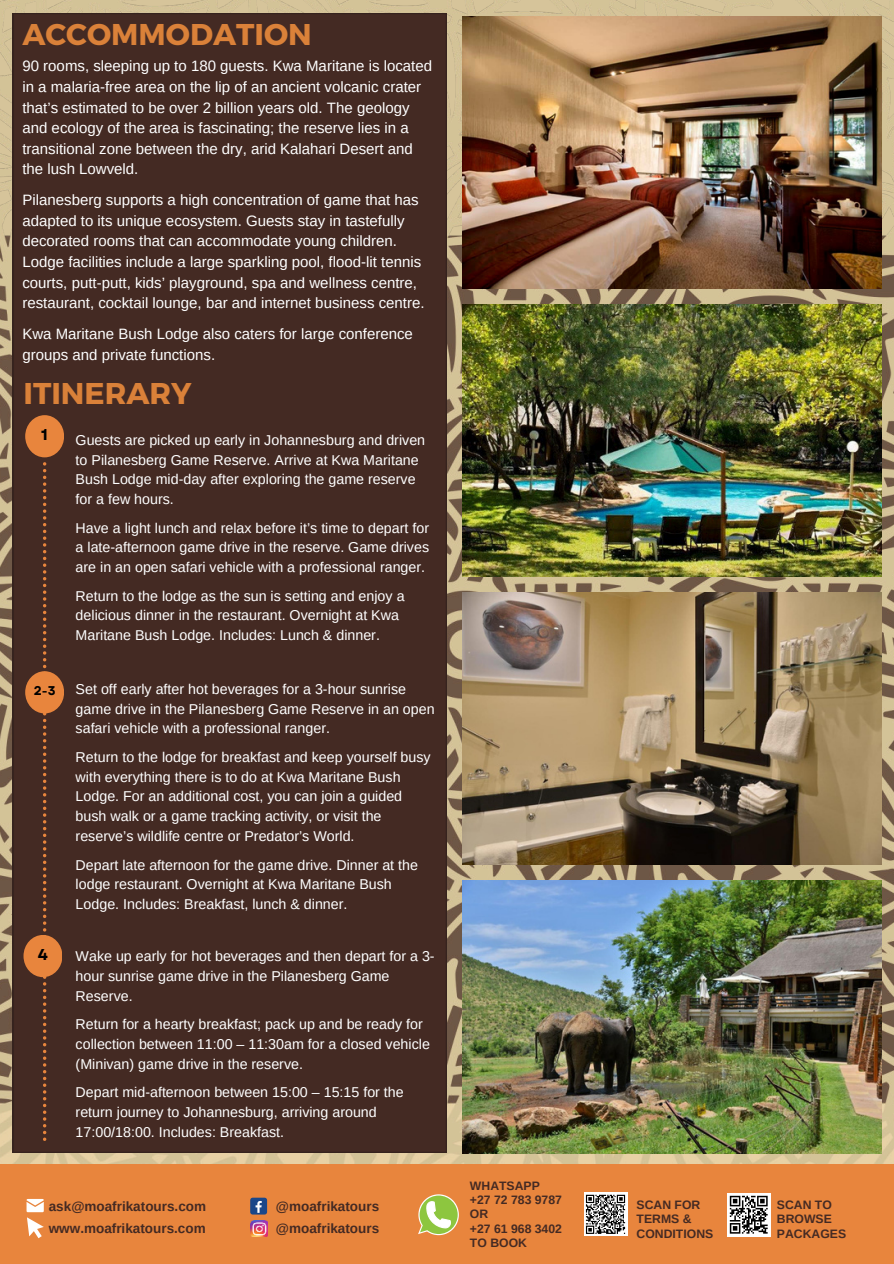
<style>
.page{position:relative;width:894px;height:1264px;background:#fff}
.page>*{position:absolute;margin:0;border:0;box-sizing:border-box;transform-origin:0 0}
.t1{font:700 30px "Montserrat";color:#da8139}
.t2{font:700 15.75px "Garet";color:#000}
.t3{font:15px/20.5px "Arimo";color:#fff}
.t4{font:14.25px/19.6px "Arimo";color:#fff}
.t5{font:700 13.5px/22.4px "Arimo";color:#442a23}
.t6{font:700 12.75px "Garet";color:#000}
.t7{font:700 12.15px/14.2px "Arimo";color:#442a23}
</style>
<div class="page">
<img style="left:0;top:0;width:893px;height:1164px">
<div style="left:13px;top:13px;width:433px;height:1139px;background:#442a23"></div>
<div style="left:0;top:1164px;width:893px;height:99px;background:#e8853d"></div>
<svg style="left:27px;top:1198px;width:17px;height:40px"></svg>
<div style="left:250px;top:1197px;width:17px;height:17px;background:#1a4789;border-radius:3px"></div>
<svg style="left:255px;top:1201px;width:7px;height:11px"></svg>
<img style="left:250px;top:1220px;width:17px;height:16px">
<div style="left:583px;top:1192px;width:44px;height:44px;background:#fff"></div>
<svg style="left:585px;top:1194px;width:41px;height:40px"></svg>
<div style="left:726px;top:1192px;width:44px;height:44px;background:linear-gradient(to right,#fff,#fff)"></div>
<svg style="left:729px;top:1195px;width:38px;height:38px"></svg>
<svg style="left:418px;top:1194px;width:40px;height:41px"></svg>
<img style="left:462px;top:16px;width:418px;height:273px">
<img style="left:462px;top:304px;width:418px;height:272px">
<img style="left:462px;top:592px;width:418px;height:272px">
<img style="left:462px;top:880px;width:418px;height:272px">
<svg style="left:43px;top:462px;width:3px;height:678px;background:#88502d"></svg>
<div style="left:25px;top:415px;width:39px;height:42px;background:#e8853d;border-radius:50%"></div>
<div style="left:25px;top:671px;width:39px;height:42px;background:#e8853d;border-radius:50%"></div>
<div style="left:23px;top:934px;width:39px;height:43px;background:#e8853d;border-radius:50%"></div>
<h1 class="t1" style="left:22px;top:16px;width:291px">ACCOMMODATION</h1>
<p class="t3" style="left:22px;top:56px;width:411px">90 rooms, sleeping up to 180 guests. Kwa Maritane is located in a malaria-free area on the lip of an ancient volcanic crater that’s estimated to be over 2 billion years old. The geology and ecology of the area is fascinating; the reserve lies in a transitional zone between the dry, arid Kalahari Desert and the lush Lowveld.</p>
<p class="t3" style="left:22px;top:190px;width:403px">Pilanesberg supports a high concentration of game that has adapted to its unique ecosystem. Guests stay in tastefully decorated rooms that can accommodate young children.<br>Lodge facilities include a large sparkling pool, flood-lit tennis courts, putt-putt, kids’ playground, spa and wellness centre, restaurant, cocktail lounge, bar and internet business centre.</p>
<p class="t3" style="left:22px;top:323px;width:392px">Kwa Maritane Bush Lodge also caters for large conference groups and private functions.</p>
<h1 class="t1" style="left:23px;top:374px;width:170px">ITINERARY</h1>
<p class="t2" style="left:41px;top:424px;width:8px">1</p>
<p class="t6" style="left:34px;top:682px;width:23px">2-3</p>
<p class="t2" style="left:38px;top:944px;width:12px">4</p>
<p class="t4" style="left:76px;top:430px;width:351px">Guests are picked up early in Johannesburg and driven to Pilanesberg Game Reserve. Arrive at Kwa Maritane Bush Lodge mid-day after exploring the game reserve for a few hours.</p>
<p class="t4" style="left:76px;top:518px;width:355px;text-align:justify">Have a light lunch and relax before it’s time to depart for a late-afternoon game drive in the reserve. Game drives are in an open safari vehicle with a professional ranger.</p>
<p class="t4" style="left:76px;top:586px;width:330px">Return to the lodge as the sun is setting and enjoy a delicious dinner in the restaurant. Overnight at Kwa<br>Maritane Bush Lodge. Includes: Lunch &amp; dinner.</p>
<p class="t4" style="left:76px;top:679px;width:360px">Set off early after hot beverages for a 3-hour sunrise game drive in the Pilanesberg Game Reserve in an open safari vehicle with a professional ranger.</p>
<p class="t4" style="left:76px;top:747px;width:356px">Return to the lodge for breakfast and keep yourself busy with everything there is to do at Kwa Maritane Bush Lodge. For an additional cost, you can join a guided bush walk or a game tracking activity, or visit the reserve’s wildlife centre or Predator’s World.</p>
<p class="t4" style="left:76px;top:854px;width:344px">Depart late afternoon for the game drive. Dinner at the lodge restaurant. Overnight at Kwa Maritane Bush<br>Lodge. Includes: Breakfast, lunch &amp; dinner.</p>
<p class="t4" style="left:76px;top:946px;width:360px">Wake up early for hot beverages and then depart for a 3- hour sunrise game drive in the Pilanesberg Game<br>Reserve.</p>
<p class="t4" style="left:76px;top:1014px;width:356px">Return for a hearty breakfast; pack up and be ready for collection between 11:00 – 11:30am for a closed vehicle (Minivan) game drive in the reserve.</p>
<p class="t4" style="left:76px;top:1082px;width:329px">Depart mid-afternoon between 15:00 – 15:15 for the return journey to Johannesburg, arriving around<br>17:00/18:00. Includes: Breakfast.</p>
<p class="t7" style="left:470px;top:1178px;width:93px">WHATSAPP +27 72 783 9787<br>OR<br>+27 61 968 3402<br>TO BOOK</p>
<p class="t7" style="left:636px;top:1197px;width:78px">SCAN FOR<br>TERMS &amp;<br>CONDITIONS</p>
<p class="t5" style="left:49px;top:1195px;width:159px">ask@moafrikatours.com</p>
<p class="t5" style="left:276px;top:1194px;width:105px">@moafrikatours @moafrikatours</p>
<p class="t7" style="left:776px;top:1197px;width:71px">SCAN TO<br>BROWSE<br>PACKAGES</p>
<p class="t5" style="left:49px;top:1217px;width:158px">www.moafrikatours.com</p>
</div>
